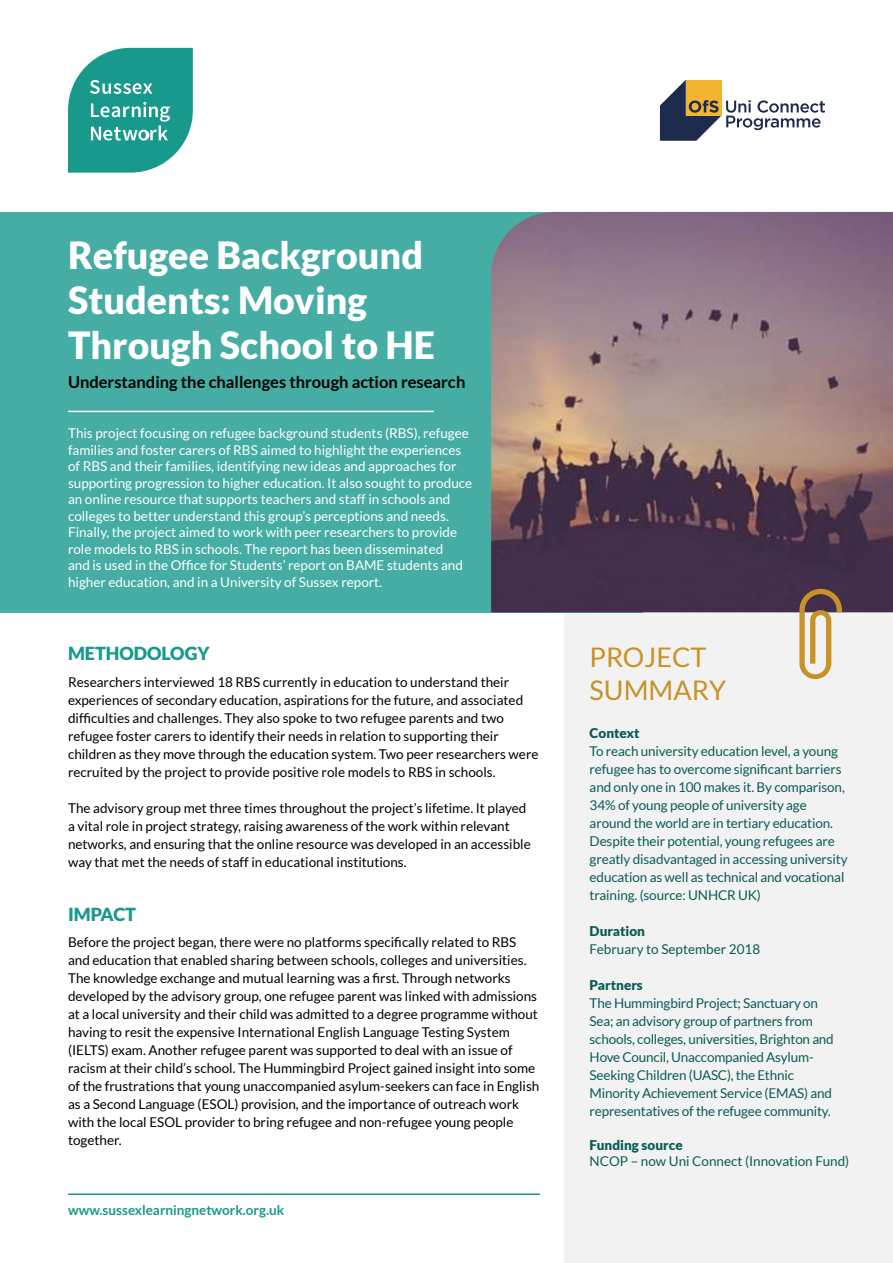
<style>
.page{position:relative;width:893px;height:1263px;background:#fff}
.page>*{position:absolute;margin:0;border:0;box-sizing:border-box;transform-origin:0 0}
.t1{font:900 37.5px/45px "Lato";color:#fff}
.t2{font:27px/32.4px "Lato";color:#c99228}
.t3{font:900 18px "Lato";color:#17998c}
.t4{font:700 16.5px "Lato";color:#000}
.t5{font:13.5px/18px "Lato";color:#000}
.t6{font:13.5px/18px "Lato";letter-spacing:-.01em;color:#0a5c53}
.t7{font:13.5px/16.5px "Lato";color:#fff}
.t8{font:900 13.5px "Lato";color:#0a5c53}
.t9{font:700 13.5px "Lato";color:#17998c}
</style>
<div class="page">
<div style="left:564px;top:608px;width:329px;height:655px;background:#f2f2f2"></div>
<div style="left:0;top:212px;width:642px;height:400px;background:#45ada3"></div>
<svg style="left:68px;top:48px;width:125px;height:125px;background:#41aba1"></svg>
<img style="left:491px;top:212px;width:402px;height:400px">
<hr style="left:68px;top:411px;width:366px;height:1px;background:#fff">
<hr style="left:68px;top:1193px;width:472px;height:2px;background:#17998c">
<svg style="left:660px;top:80px;width:165px;height:61px"></svg>
<svg style="left:799px;top:589px;width:43px;height:90px"></svg>
<h1 class="t1" style="left:68px;top:232px;width:369px">Refugee Background<br>Students: Moving<br>Through School to HE</h1>
<p class="t4" style="left:68px;top:372px;width:399px">Understanding the challenges through action research</p>
<p class="t7" style="left:68px;top:425px;width:406px">This project focusing on refugee background students (RBS), refugee families and foster carers of RBS aimed to highlight the experiences of RBS and their families, identifying new ideas and approaches for supporting progression to higher education. It also sought to produce an online resource that supports teachers and staff in schools and colleges to better understand this group’s perceptions and needs.<br>Finally, the project aimed to work with peer researchers to provide role models to RBS in schools. The report has been disseminated<br>and is used in the Office for Students’ report on BAME students and higher education, and in a University of Sussex report.</p>
<h3 class="t3" style="left:68px;top:643px;width:143px">METHODOLOGY</h3>
<p class="t5" style="left:68px;top:673px;width:472px">Researchers interviewed 18 RBS currently in education to understand their experiences of secondary education, aspirations for the future, and associated difficulties and challenges. They also spoke to two refugee parents and two refugee foster carers to identify their needs in relation to supporting their children as they move through the education system. Two peer researchers were recruited by the project to provide positive role models to RBS in schools.</p>
<p class="t5" style="left:68px;top:799px;width:464px">The advisory group met three times throughout the project’s lifetime. It played a vital role in project strategy, raising awareness of the work within relevant networks, and ensuring that the online resource was developed in an accessible way that met the needs of staff in educational institutions.</p>
<h3 class="t3" style="left:68px;top:903px;width:69px">IMPACT</h3>
<p class="t5" style="left:68px;top:933px;width:473px">Before the project began, there were no platforms specifically related to RBS and education that enabled sharing between schools, colleges and universities.<br>The knowledge exchange and mutual learning was a first. Through networks developed by the advisory group, one refugee parent was linked with admissions at a local university and their child was admitted to a degree programme without having to resit the expensive International English Language Testing System (IELTS) exam. Another refugee parent was supported to deal with an issue of racism at their child’s school. The Hummingbird Project gained insight into some of the frustrations that young unaccompanied asylum-seekers can face in English as a Second Language (ESOL) provision, and the importance of outreach work with the local ESOL provider to bring refugee and non-refugee young people together.</p>
<p class="t9" style="left:68px;top:1202px;width:218px">www.sussexlearningnetwork.org.uk</p>
<h2 class="t2" style="left:590px;top:641px;width:138px">PROJECT<br>SUMMARY</h2>
<p class="t8" style="left:590px;top:725px;width:52px">Context</p>
<p class="t6" style="left:590px;top:742px;width:260px">To reach university education level, a young refugee has to overcome significant barriers and only one in 100 makes it. By comparison, 34% of young people of university age around the world are in tertiary education.<br>Despite their potential, young refugees are greatly disadvantaged in accessing university education as well as technical and vocational training. (source: UNHCR UK)</p>
<p class="t8" style="left:590px;top:923px;width:57px">Duration</p>
<p class="t6" style="left:590px;top:940px;width:172px">February to September 2018</p>
<p class="t8" style="left:590px;top:977px;width:55px">Partners</p>
<p class="t6" style="left:590px;top:994px;width:246px">The Hummingbird Project; Sanctuary on Sea; an advisory group of partners from schools, colleges, universities, Brighton and Hove Council, Unaccompanied Asylum-Seeking Children (UASC), the Ethnic Minority Achievement Service (EMAS) and representatives of the refugee community.</p>
<p class="t8" style="left:590px;top:1137px;width:95px">Funding source</p>
<p class="t6" style="left:590px;top:1152px;width:261px">NCOP – now Uni Connect (Innovation Fund)</p>
</div>
